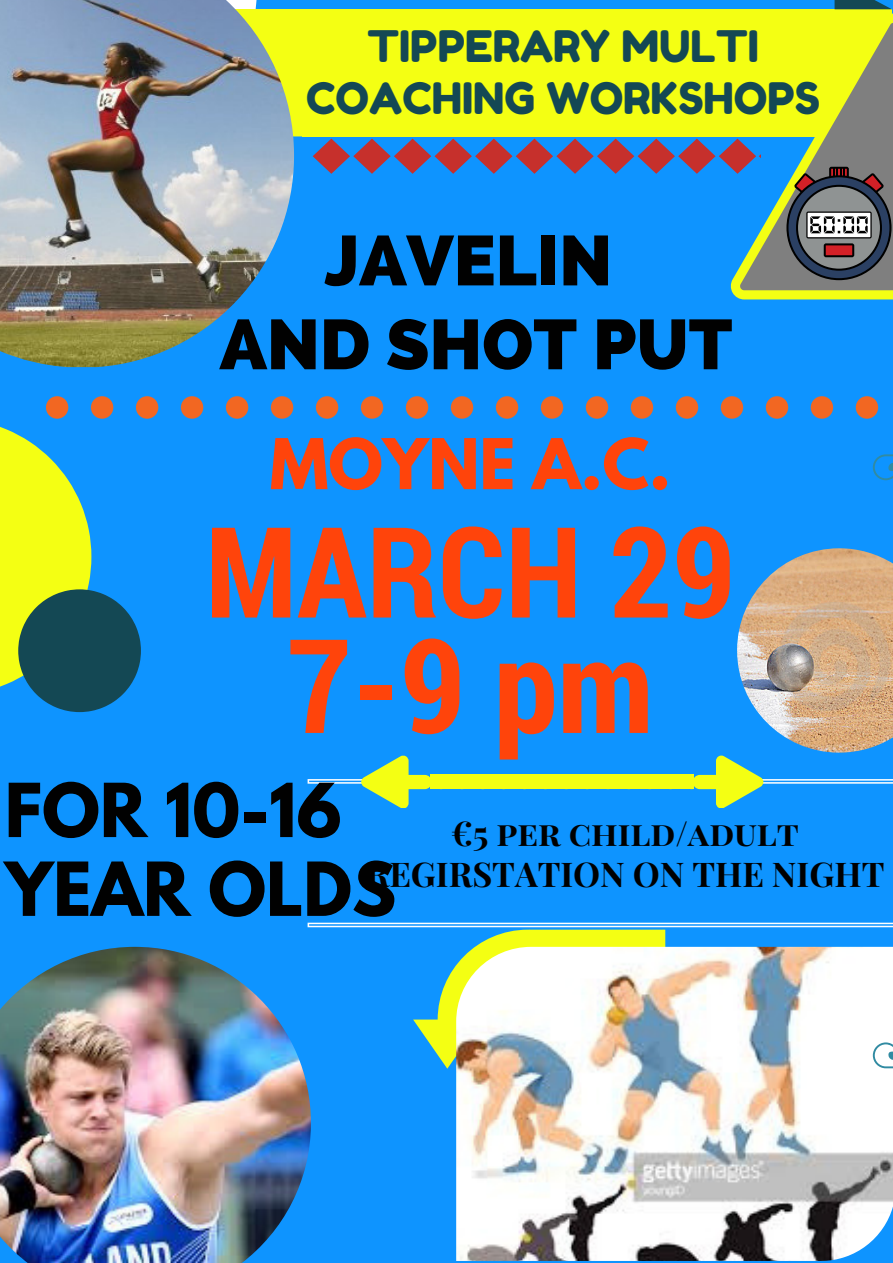
<style>
.page{position:relative;width:893px;height:1263px;background:#0e94ff}
.page>*{position:absolute;margin:0;border:0;box-sizing:border-box;transform-origin:0 0}
.t1{font:700 130.95px "Roboto Condensed";color:#ff440b}
.t2{font:700 126.23px "Roboto Condensed";color:#ff440b}
.t3{font:800 70.28px/83.8px "Raleway";color:#010101;text-align:center}
.t4{font:700 65.93px/78.8px "League Spartan";color:#010101}
.t5{font:700 61.95px "League Spartan";color:#ff440b}
.t6{font:43.35px/51.8px "Fredoka One";color:#144854;text-align:center}
.t7{font:700 34.05px/40.5px "Playfair Display SC";color:#000;text-align:center}
</style>
<div class="page">
<div style="left:235px;top:9px;width:68px;height:13px;background:#f4ff13"></div>
<div style="left:235px;top:21px;width:68px;height:104px;background:#f4ff13"></div>
<svg style="left:294px;top:125px;width:9px;height:12px"></svg>
<div style="left:302px;top:123px;width:525px;height:13px;background:#f4ff13"></div>
<div style="left:825px;top:9px;width:67px;height:13px;background:#f4ff13"></div>
<svg style="left:834px;top:0;width:58px;height:9px"></svg>
<div style="left:302px;top:9px;width:525px;height:13px;background:#f4ff13"></div>
<svg style="left:734px;top:14px;width:159px;height:285px"></svg>
<div style="left:271px;top:397px;width:22px;height:22px;background:#f26722;border-radius:50%"></div>
<div style="left:316px;top:397px;width:22px;height:22px;background:#f26722;border-radius:50%"></div>
<div style="left:226px;top:397px;width:22px;height:22px;background:#f26722;border-radius:50%"></div>
<div style="left:406px;top:397px;width:22px;height:22px;background:#f26722;border-radius:50%"></div>
<div style="left:451px;top:397px;width:22px;height:22px;background:#f26722;border-radius:50%"></div>
<div style="left:136px;top:397px;width:22px;height:22px;background:#f26722;border-radius:50%"></div>
<div style="left:181px;top:397px;width:22px;height:22px;background:#f26722;border-radius:50%"></div>
<div style="left:361px;top:397px;width:22px;height:22px;background:#f26722;border-radius:50%"></div>
<div style="left:721px;top:397px;width:22px;height:22px;background:#f26722;border-radius:50%"></div>
<div style="left:766px;top:397px;width:22px;height:22px;background:#f26722;border-radius:50%"></div>
<div style="left:811px;top:397px;width:22px;height:22px;background:#f26722;border-radius:50%"></div>
<div style="left:856px;top:397px;width:22px;height:22px;background:#f26722;border-radius:50%"></div>
<div style="left:676px;top:397px;width:22px;height:22px;background:#f26722;border-radius:50%"></div>
<div style="left:541px;top:397px;width:22px;height:22px;background:#f26722;border-radius:50%"></div>
<div style="left:586px;top:397px;width:22px;height:22px;background:#f26722;border-radius:50%"></div>
<div style="left:496px;top:397px;width:22px;height:22px;background:#f26722;border-radius:50%"></div>
<div style="left:631px;top:397px;width:22px;height:22px;background:#f26722;border-radius:50%"></div>
<svg style="left:308px;top:755px;width:585px;height:52px"></svg>
<img style="left:456px;top:1068px;width:437px;height:193px">
<svg style="left:313px;top:17px;width:580px;height:278px"></svg>
<svg style="left:308px;top:923px;width:585px;height:145px"></svg>
<svg style="left:873px;top:454px;width:20px;height:26px"></svg>
<img style="left:737px;top:548px;width:156px;height:205px">
<svg style="left:0;top:397px;width:141px;height:315px"></svg>
<img style="left:0;top:0;width:294px;height:367px">
<img style="left:0;top:947px;width:311px;height:316px">
<p class="t6" style="left:306px;top:21px;width:516px">TIPPERARY MULTI<br>COACHING WORKSHOPS</p>
<h3 class="t3" style="left:220px;top:219px;width:514px">JAVELIN<br>AND SHOT PUT</h3>
<h3 class="t5" style="left:270px;top:433px;width:402px">MOYNE A.C.</h3>
<h2 class="t2" style="left:206px;top:485px;width:531px">MARCH 29</h2>
<h1 class="t1" style="left:287px;top:596px;width:368px">7-9 pm</h1>
<h3 class="t4" style="left:5px;top:779px;width:393px">FOR 10-16<br>YEAR OLDS</h3>
<p class="t7" style="left:366px;top:812px;width:520px">€5 per child/adult<br>REGIRSTATION ON THE NIGHT</p>
</div>
